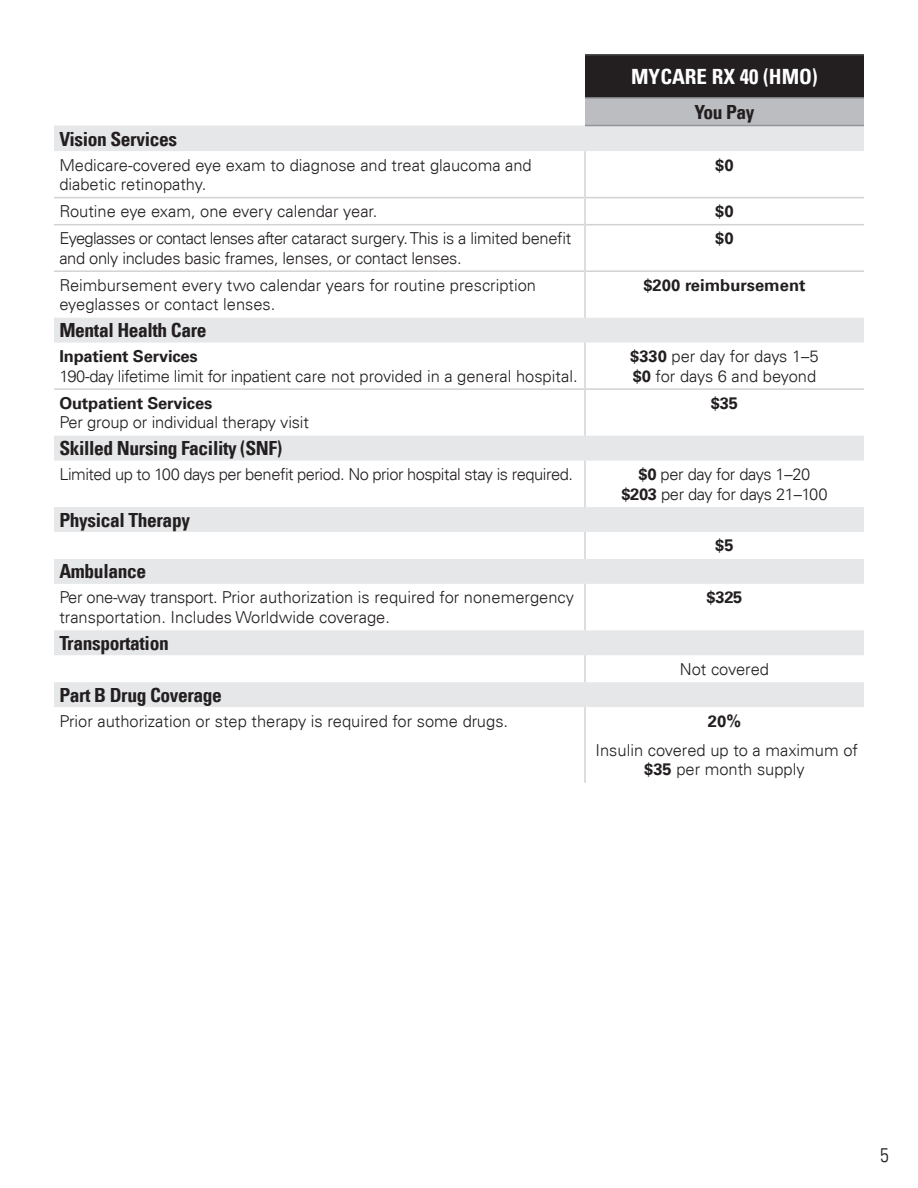
<style>
.page{position:relative;width:918px;height:1188px;background:#fff}
.page>*{position:absolute;margin:0;border:0;box-sizing:border-box;transform-origin:0 0}
.Plan_Name_Cell_Text{font:700 condensed 21px "Univers LT";color:#fff}
.Light_Gray_You_Pay_Cell_Text{font:700 condensed 19.5px "Univers LT";letter-spacing:-.02em;color:#231f20}
.You_Pay_Cell_Text{font:700 condensed 19.5px "Univers LT";letter-spacing:-.02em;color:#231f20}
.t1{font:300 condensed 19.5px "Univers LT";color:#231f20}
.Body_Copy{font:300 16.5px/19.5px "Univers LT";color:#231f20}
.Body_Copy-2{font:300 16.5px/19.5px "Univers LT";letter-spacing:-.02em;color:#231f20}
.Body_Copy-3{font:300 16.5px "Univers LT";letter-spacing:-.03em;color:#231f20}
.Body_Copy-4{font:700 16.5px "Univers LT";color:#231f20}
.s1{font-weight:700}
</style>
<div class="page">
<div style="left:585px;top:55px;width:279px;height:43px;background:#231f20"></div>
<div style="left:585px;top:98px;width:279px;height:28px;background:#bcbdc0"></div>
<svg style="left:54px;top:126px;width:810px;height:581px"></svg>
<hr style="left:54px;top:197px;width:530px;height:1px;background:#d1d2d4">
<hr style="left:586px;top:197px;width:278px;height:1px;background:#d1d2d4">
<hr style="left:54px;top:224px;width:530px;height:1px;background:#d1d2d4">
<hr style="left:586px;top:224px;width:278px;height:1px;background:#d1d2d4">
<hr style="left:54px;top:270px;width:530px;height:2px;background:#d1d2d4">
<hr style="left:586px;top:270px;width:278px;height:2px;background:#d1d2d4">
<hr style="left:584px;top:151px;width:2px;height:47px;background:#d1d2d4">
<hr style="left:584px;top:198px;width:2px;height:27px;background:#d1d2d4">
<hr style="left:584px;top:225px;width:2px;height:46px;background:#d1d2d4">
<hr style="left:584px;top:271px;width:2px;height:47px;background:#d1d2d4">
<hr style="left:584px;top:343px;width:2px;height:45px;background:#d1d2d4">
<hr style="left:584px;top:390px;width:2px;height:46px;background:#d1d2d4">
<hr style="left:584px;top:461px;width:2px;height:46px;background:#d1d2d4">
<hr style="left:584px;top:532px;width:2px;height:27px;background:#d1d2d4">
<hr style="left:584px;top:584px;width:2px;height:46px;background:#d1d2d4">
<hr style="left:584px;top:655px;width:2px;height:27px;background:#d1d2d4">
<hr style="left:584px;top:707px;width:2px;height:76px;background:#d1d2d4">
<hr style="left:54px;top:388px;width:531px;height:2px;background:#d1d2d4">
<hr style="left:585px;top:388px;width:279px;height:2px;background:#d1d2d4">
<hr style="left:585px;top:54px;width:279px;height:2px;background:#4b4c4d">
<hr style="left:585px;top:97px;width:279px;height:2px;background:#939598">
<hr style="left:585px;top:125px;width:279px;height:1px;background:#939598">
<p class="Plan_Name_Cell_Text" style="left:631px;top:64px;width:188px">MYCARE RX 40 (HMO)</p>
<p class="You_Pay_Cell_Text" style="left:694px;top:100px;width:62px">You Pay</p>
<p class="Light_Gray_You_Pay_Cell_Text" style="left:59px;top:127px;width:119px">Vision Services</p>
<p class="Body_Copy" style="left:59px;top:155px;width:474px">Medicare-covered eye exam to diagnose and treat glaucoma and diabetic retinopathy.</p>
<p class="Body_Copy-4" style="left:715px;top:155px;width:20px">$0</p>
<p class="Body_Copy" style="left:59px;top:202px;width:320px">Routine eye exam, one every calendar year.</p>
<p class="Body_Copy-4" style="left:715px;top:202px;width:20px">$0</p>
<p class="Body_Copy-2" style="left:59px;top:229px;width:513px">Eyeglasses or contact lenses after cataract surgery. This is a limited benefit and only includes basic frames, lenses, or contact lenses.</p>
<p class="Body_Copy-4" style="left:715px;top:229px;width:20px">$0</p>
<p class="Body_Copy" style="left:59px;top:275px;width:478px">Reimbursement every two calendar years for routine prescription eyeglasses or contact lenses.</p>
<p class="Body_Copy-4" style="left:643px;top:275px;width:164px">$200 reimbursement</p>
<p class="Light_Gray_You_Pay_Cell_Text" style="left:59px;top:318px;width:149px">Mental Health Care</p>
<p class="Body_Copy-2" style="left:59px;top:346px;width:520px"><span class="s1">Inpatient Services<br></span>190-day lifetime limit for inpatient care not provided in a general hospital.</p>
<p class="Body_Copy" style="left:630px;top:346px;width:190px"><span class="s1">$330</span> per day for days 1–5</p>
<p class="Body_Copy" style="left:633px;top:366px;width:185px"><span class="s1">$0</span> for days 6 and beyond</p>
<p class="Body_Copy" style="left:59px;top:393px;width:251px"><span class="s1">Outpatient Services<br></span>Per group or individual therapy visit</p>
<p class="Body_Copy-4" style="left:711px;top:393px;width:29px">$35</p>
<p class="Light_Gray_You_Pay_Cell_Text" style="left:59px;top:436px;width:224px">Skilled Nursing Facility (SNF)</p>
<p class="Body_Copy-3" style="left:59px;top:464px;width:515px">Limited up to 100 days per benefit period. No prior hospital stay is required.</p>
<p class="Body_Copy-2" style="left:639px;top:464px;width:173px"><span class="s1">$0</span> per day for days 1–20</p>
<p class="Body_Copy-2" style="left:621px;top:484px;width:208px"><span class="s1">$203</span> per day for days 21–100</p>
<p class="Light_Gray_You_Pay_Cell_Text" style="left:59px;top:508px;width:132px">Physical Therapy</p>
<p class="Body_Copy-4" style="left:715px;top:536px;width:20px">$5</p>
<p class="Light_Gray_You_Pay_Cell_Text" style="left:59px;top:560px;width:88px">Ambulance</p>
<p class="Body_Copy" style="left:59px;top:588px;width:516px">Per one-way transport. Prior authorization is required for nonemergency transportation. Includes Worldwide coverage.</p>
<p class="Body_Copy-4" style="left:707px;top:588px;width:37px">$325</p>
<p class="Light_Gray_You_Pay_Cell_Text" style="left:59px;top:631px;width:111px">Transportation</p>
<p class="Body_Copy" style="left:680px;top:659px;width:91px">Not covered</p>
<p class="Light_Gray_You_Pay_Cell_Text" style="left:59px;top:683px;width:164px">Part B Drug Coverage</p>
<p class="Body_Copy" style="left:59px;top:711px;width:450px">Prior authorization or step therapy is required for some drugs.</p>
<p class="Body_Copy-4" style="left:708px;top:711px;width:35px">20%</p>
<p class="Body_Copy" style="left:596px;top:740px;width:264px;text-align:center">Insulin covered up to a maximum of <span class="s1">$35</span> per month supply</p>
<p class="t1" style="left:880px;top:1143px;width:10px">5</p>
</div>
